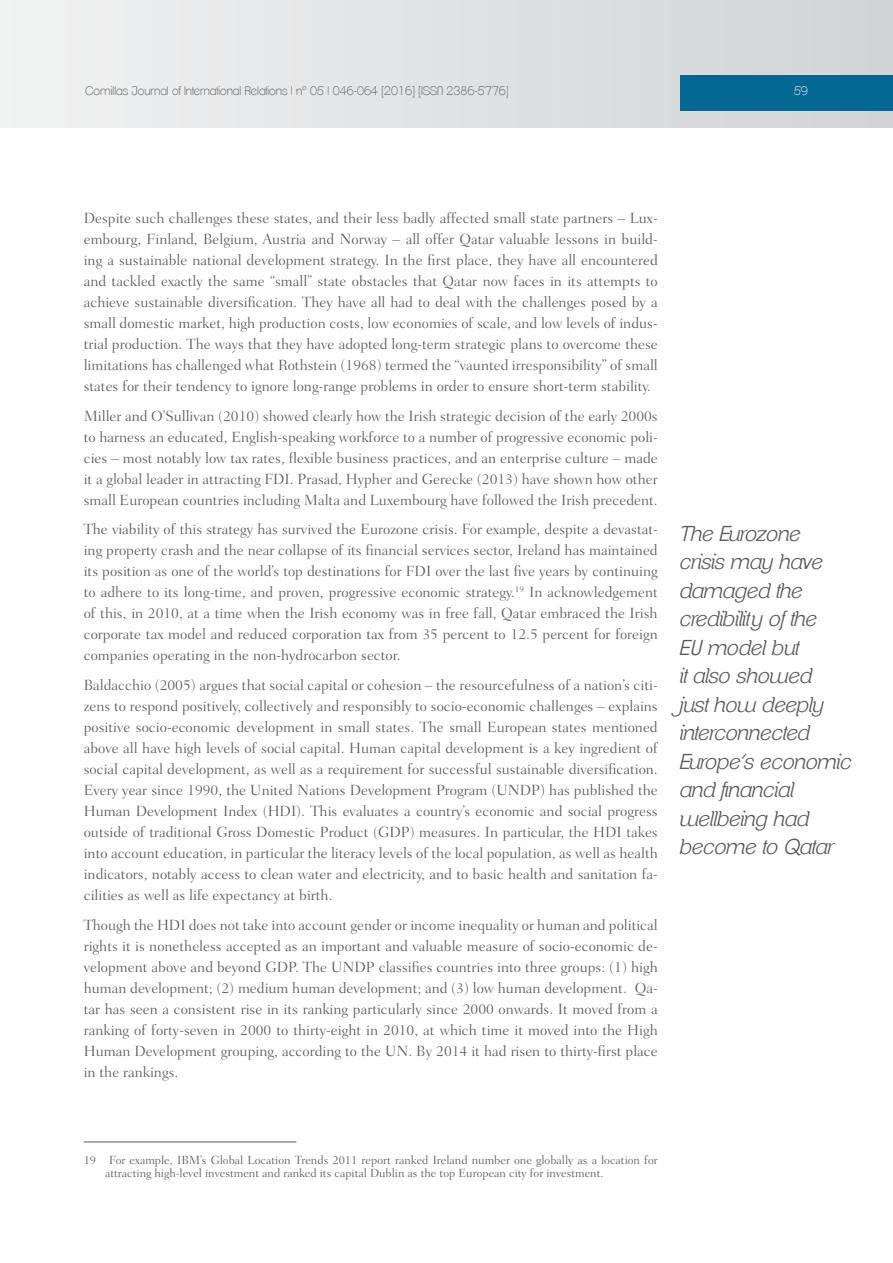
<style>
.page{position:relative;width:893px;height:1263px;background:#fff}
.page>*{position:absolute;margin:0;border:0;box-sizing:border-box;transform-origin:0 0}
.t1{font:italic 300 21px/28.5px "Clemente P Daf";color:#58595b}
.t2{font:300 15px/21px "Fairfield LH";color:#58595b;text-align:justify}
.t3{font:300 12px/13.5px "Fairfield LH";color:#58595b}
.t4{font:200 12px "Clemente P Dac";color:#58595b}
.t5{font:200 12px "Clemente P Dac";color:#fff}
</style>
<div class="page">
<div style="left:0;top:0;width:893px;height:128px;background:linear-gradient(to right,#f1f2f2,#d1d3d4)"></div>
<div style="left:680px;top:75px;width:213px;height:36px;background:#006892"></div>
<hr style="left:84px;top:1142px;width:212px;height:1px;background:#58595b">
<p class="t4" style="left:85px;top:83px;width:425px">Comillas Journal of International Relations | nº 05 | 046-064 [2016] [ISSN 2386-5776]</p>
<p class="t5" style="left:794px;top:83px;width:15px">59</p>
<p class="t2" style="left:84px;top:208px;width:576px">Despite such challenges these states, and their less badly affected small state partners – Lux&shy;embourg, Finland, Belgium, Austria and Norway – all offer Qatar valuable lessons in build&shy;ing a sustainable national development strategy. In the first place, they have all encountered and tackled exactly the same “small” state obstacles that Qatar now faces in its attempts to achieve sustainable diversification. They have all had to deal with the challenges posed by a small domestic market, high production costs, low economies of scale, and low levels of indus&shy;trial production. The ways that they have adopted long-term strategic plans to overcome these limitations has challenged what Rothstein (1968) termed the “vaunted irresponsibility” of small states for their tendency to ignore long-range problems in order to ensure short-term stability.</p>
<p class="t2" style="left:84px;top:406px;width:576px">Miller and O’Sullivan (2010) showed clearly how the Irish strategic decision of the early 2000s to harness an educated, English-speaking workforce to a number of progressive economic poli&shy;cies – most notably low tax rates, flexible business practices, and an enterprise culture – made it a global leader in attracting FDI. Prasad, Hypher and Gerecke (2013) have shown how other small European countries including Malta and Luxembourg have followed the Irish precedent.</p>
<p class="t2" style="left:84px;top:519px;width:576px">The viability of this strategy has survived the Eurozone crisis. For example, despite a devastat&shy;ing property crash and the near collapse of its financial services sector, Ireland has maintained its position as one of the world’s top destinations for FDI over the last five years by continuing to adhere to its long-time, and proven, progressive economic strategy.<sup>19</sup> In acknowledgement of this, in 2010, at a time when the Irish economy was in free fall, Qatar embraced the Irish corporate tax model and reduced corporation tax from 35 percent to 12.5 percent for foreign companies operating in the non-hydrocarbon sector.</p>
<p class="t2" style="left:84px;top:675px;width:576px">Baldacchio (2005) argues that social capital or cohesion – the resourcefulness of a nation’s citi&shy;zens to respond positively, collectively and responsibly to socio-economic challenges – explains positive socio-economic development in small states. The small European states mentioned above all have high levels of social capital. Human capital development is a key ingredient of social capital development, as well as a requirement for successful sustainable diversification.<br>Every year since 1990, the United Nations Development Program (UNDP) has published the Human Development Index (HDI). This evaluates a country’s economic and social progress outside of traditional Gross Domestic Product (GDP) measures. In particular, the HDI takes into account education, in particular the literacy levels of the local population, as well as health indicators, notably access to clean water and electricity, and to basic health and sanitation fa&shy;cilities as well as life expectancy at birth.</p>
<p class="t2" style="left:84px;top:914px;width:576px">Though the HDI does not take into account gender or income inequality or human and political rights it is nonetheless accepted as an important and valuable measure of socio-economic de&shy;velopment above and beyond GDP. The UNDP classifies countries into three groups: (1) high human development; (2) medium human development; and (3) low human development.   Qa&shy;tar has seen a consistent rise in its ranking particularly since 2000 onwards. It moved from a ranking of forty-seven in 2000 to thirty-eight in 2010, at which time it moved into the High Human Development grouping, according to the UN. By 2014 it had risen to thirty-first place in the rankings.</p>
<h1 class="t1" style="left:680px;top:519px;width:173px">The Eurozone<br>crisis may have damaged the credibility of the<br>EU model but<br>it also showed<br>just how deeply interconnected<br>Europe’s economic and financial wellbeing had become to Qatar</h1>
<p class="t3" style="left:105px;top:1153px;width:554px;text-indent:-21px">19 For example, IBM’s Global Location Trends 2011 report ranked Ireland number one globally as a location for attracting high-level investment and ranked its capital Dublin as the top European city for investment.</p>
</div>
